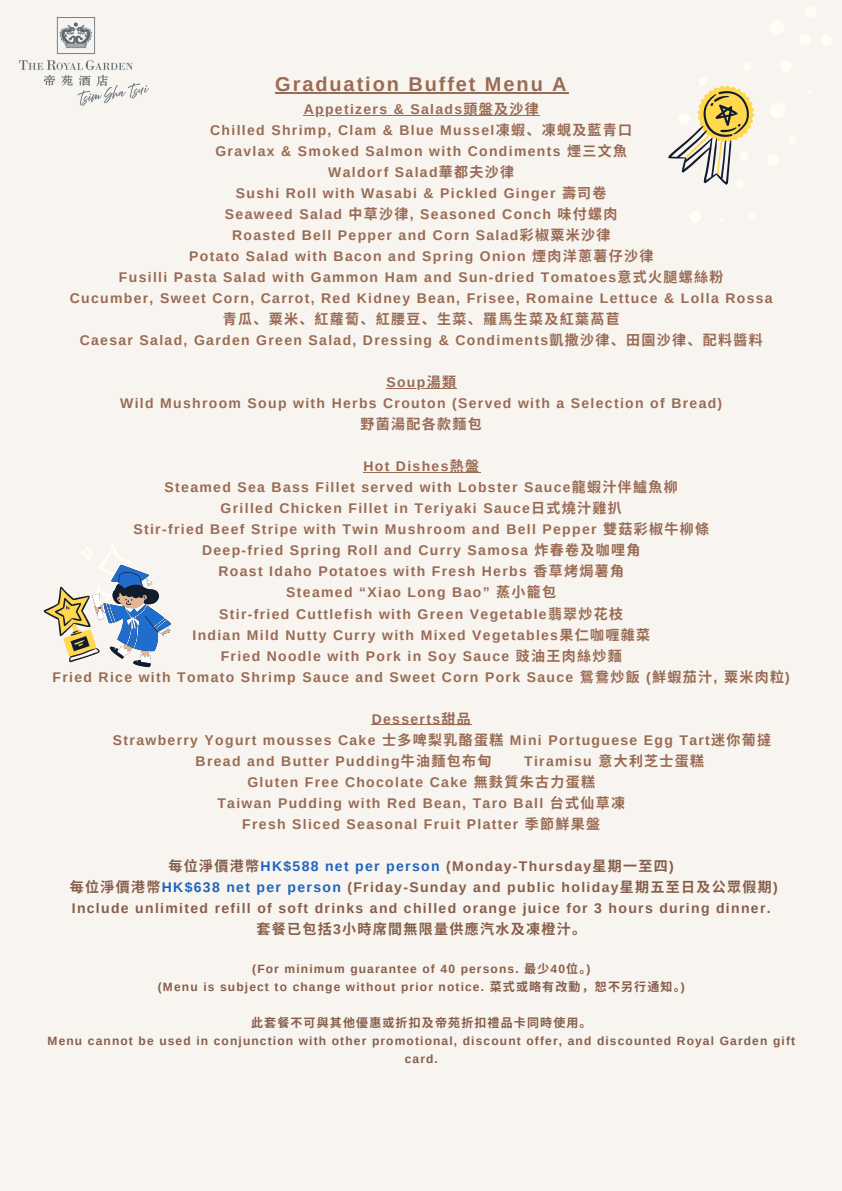
<style>
.page{position:relative;width:842px;height:1191px;background:#fff}
.page>*{position:absolute;margin:0;border:0;box-sizing:border-box;transform-origin:0 0}
.t1{font:700 20px "Arimo";letter-spacing:.095em;color:#996b54}
.t2{font:700 14px/21px "Arimo";letter-spacing:.095em;color:#996b54;text-align:center}
.t3{font:700 14px/21px "Arimo";letter-spacing:.095em;color:#865e4a;text-align:center}
.t4{font:700 12px/18px "Arimo";letter-spacing:.095em;color:#865e4a;text-align:center}
.t5{font:700 12px "Noto Sans CJ Ksc";letter-spacing:.095em;color:#865e4a}
.s1{font-family:"Noto Sans CJ Ksc"}
.s2{color:#1e63bd}
</style>
<div class="page">
<div style="left:0;top:0;width:842px;height:1190px;background:#f8f4ef"></div>
<hr style="left:275px;top:92px;width:294px;height:2px;background:#996b54">
<hr style="left:304px;top:115px;width:236px;height:1px;background:#996b54">
<hr style="left:386px;top:388px;width:71px;height:1px;background:#996b54">
<hr style="left:363px;top:472px;width:117px;height:1px;background:#996b54">
<hr style="left:372px;top:724px;width:100px;height:1px;background:#996b54">
<svg style="left:668px;top:85px;width:87px;height:100px"></svg>
<svg style="left:43px;top:564px;width:128px;height:104px"></svg>
<img style="left:20px;top:17px;width:129px;height:89px">
<p class="t1" style="left:275px;top:73px;width:293px">Graduation Buffet Menu A</p>
<p class="t2" style="left:70px;top:99px;width:704px">Appetizers &amp; Salads<span class="s1">頭盤及沙律<br></span>Chilled Shrimp, Clam &amp; Blue Mussel<span class="s1">凍蝦、凍蜆及藍青口<br></span>Gravlax &amp; Smoked Salmon with Condiments <span class="s1">煙三文魚<br></span>Waldorf Salad<span class="s1">華都夫沙律<br></span>Sushi Roll with Wasabi &amp; Pickled Ginger <span class="s1">壽司卷<br></span>Seaweed Salad <span class="s1">中草沙律</span>, Seasoned Conch <span class="s1">味付螺肉<br></span>Roasted Bell Pepper and Corn Salad<span class="s1">彩椒粟米沙律<br></span>Potato Salad with Bacon and Spring Onion <span class="s1">煙肉洋蔥薯仔沙律<br></span>Fusilli Pasta Salad with Gammon Ham and Sun-dried Tomatoes<span class="s1">意式火腿螺絲粉<br></span>Cucumber, Sweet Corn, Carrot, Red Kidney Bean, Frisee, Romaine Lettuce &amp; Lolla Rossa<span class="s1">青瓜、粟米、紅蘿蔔、紅腰豆、生菜、羅馬生菜及紅葉萵苣<br></span>Caesar Salad, Garden Green Salad, Dressing &amp; Condiments<span class="s1">凱撒沙律、田園沙律、配料醬料</span></p>
<p class="t2" style="left:120px;top:372px;width:604px">Soup<span class="s1">湯類<br></span>Wild Mushroom Soup with Herbs Crouton (Served with a Selection of Bread)<span class="s1">野菌湯配各款麵包</span></p>
<h1 class="t2" style="left:53px;top:456px;width:739px">Hot Dishes<span class="s1">熱盤<br></span>Steamed Sea Bass Fillet served with Lobster Sauce<span class="s1">龍蝦汁伴鱸魚柳<br></span>Grilled Chicken Fillet in Teriyaki Sauce<span class="s1">日式燒汁雞扒<br></span>Stir-fried Beef Stripe with Twin Mushroom and Bell Pepper <span class="s1">雙菇彩椒牛柳條<br></span>Deep-fried Spring Roll and Curry Samosa <span class="s1">炸春卷及咖哩角<br></span>Roast Idaho Potatoes with Fresh Herbs <span class="s1">香草烤焗薯角<br></span>Steamed “Xiao Long Bao” <span class="s1">蒸小籠包<br></span>Stir-fried Cuttlefish with Green Vegetable<span class="s1">翡翠炒花枝<br></span>Indian Mild Nutty Curry with Mixed Vegetables<span class="s1">果仁咖喱雜菜<br></span>Fried Noodle with Pork in Soy Sauce <span class="s1">豉油王肉絲炒麵<br></span>Fried Rice with Tomato Shrimp Sauce and Sweet Corn Pork Sauce <span class="s1">鴛鴦炒飯</span> (<span class="s1">鮮蝦茄汁</span>, <span class="s1">粟米肉粒</span>)</h1>
<p class="t2" style="left:372px;top:708px;width:101px">Desserts<span class="s1">甜品</span></p>
<p class="t2" style="left:113px;top:729px;width:660px">Strawberry Yogurt mousses Cake <span class="s1">士多啤梨乳酪蛋糕</span> Mini Portuguese Egg Tart<span class="s1">迷你葡撻</span></p>
<p class="t2" style="left:196px;top:750px;width:297px">Bread and Butter Pudding<span class="s1">牛油麵包布甸</span></p>
<p class="t2" style="left:524px;top:750px;width:182px">Tiramisu <span class="s1">意大利芝士蛋糕</span></p>
<p class="t2" style="left:247px;top:771px;width:349px">Gluten Free Chocolate Cake <span class="s1">無麩質朱古力蛋糕</span></p>
<p class="t2" style="left:217px;top:792px;width:409px">Taiwan Pudding with Red Bean, Taro Ball <span class="s1">台式仙草凍</span></p>
<p class="t2" style="left:242px;top:813px;width:359px">Fresh Sliced Seasonal Fruit Platter <span class="s1">季節鮮果盤</span></p>
<p class="t3" style="left:70px;top:855px;width:709px"><span class="s1">每位淨價港幣</span><span class="s2">HK$588 net per person</span> (Monday-Thursday<span class="s1">星期一至四</span>)<br><span class="s1">每位淨價港幣</span><span class="s2">HK$638 net per person</span> (Friday-Sunday and public holiday<span class="s1">星期五至日及公眾假期</span>)<br>Include unlimited refill of soft drinks and chilled orange juice for 3 hours during dinner.<span class="s1">套餐已包括</span>3<span class="s1">小時席間無限量供應汽水及凍橙汁。</span></p>
<p class="t4" style="left:252px;top:959px;width:341px">(For minimum guarantee of 40 persons. <span class="s1">最少</span>40<span class="s1">位。</span>)</p>
<p class="t4" style="left:158px;top:977px;width:529px">(Menu is subject to change without prior notice. <span class="s1">菜式或略有改動，恕不另行通知。</span>)</p>
<p class="t5" style="left:251px;top:1012px;width:342px">此套餐不可與其他優惠或折扣及帝苑折扣禮品卡同時使用。</p>
<p class="t4" style="left:48px;top:1031px;width:749px">Menu cannot be used in conjunction with other promotional, discount offer, and discounted Royal Garden gift card.</p>
</div>
